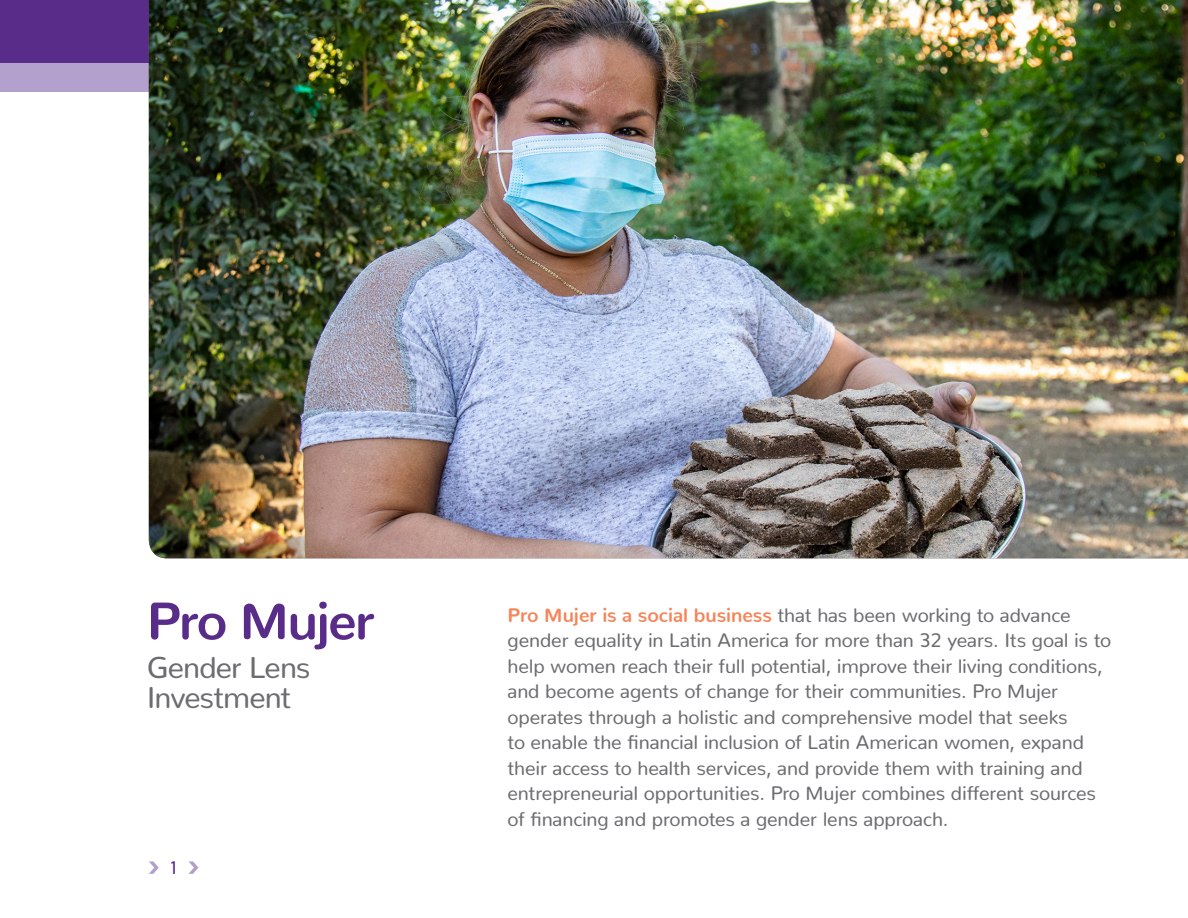
<style>
.page{position:relative;width:1188px;height:918px;background:#fff}
.page>*{position:absolute;margin:0;border:0;box-sizing:border-box;transform-origin:0 0}
.Titu_1{font:700 52.5px "Nunito";letter-spacing:-.035em;color:#592c8a}
.Titu_2{font:30px/30px "Nunito";letter-spacing:-.035em;color:#6c6d70}
.entrada{font:19.5px/25.5px "Nunito";letter-spacing:-.01em;color:#6c6d70}
.Folio{font:500 semi-condensed 18px "Barlow";color:#592c8a}
.s1{font-weight:700;color:#f5855a}
</style>
<div class="page">
<svg style="left:189px;top:861px;width:9px;height:13px"></svg>
<svg style="left:149px;top:861px;width:10px;height:13px"></svg>
<div style="left:0;top:0;width:176px;height:64px;background:#592c8a"></div>
<div style="left:0;top:64px;width:176px;height:28px;background:#b3a0cc"></div>
<img style="left:149px;top:0;width:1039px;height:558px">
<p class="Titu_1" style="left:147px;top:574px;width:230px">Pro Mujer</p>
<p class="Titu_2" style="left:147px;top:649px;width:165px">Gender Lens<br>Investment</p>
<p class="Folio" style="left:171px;top:856px;width:7px">1</p>
<p class="entrada" style="left:508px;top:600px;width:605px"><span class="s1">Pro Mujer is a social business</span> that has been working to advance gender equality in Latin America for more than 32 years. Its goal is to help women reach their full potential, improve their living conditions, and become agents of change for their communities. Pro Mujer operates through a holistic and comprehensive model that seeks<br>to enable the financial inclusion of Latin American women, expand their access to health services, and provide them with training and entrepreneurial opportunities. Pro Mujer combines different sources of financing and promotes a gender lens approach.</p>
</div>
